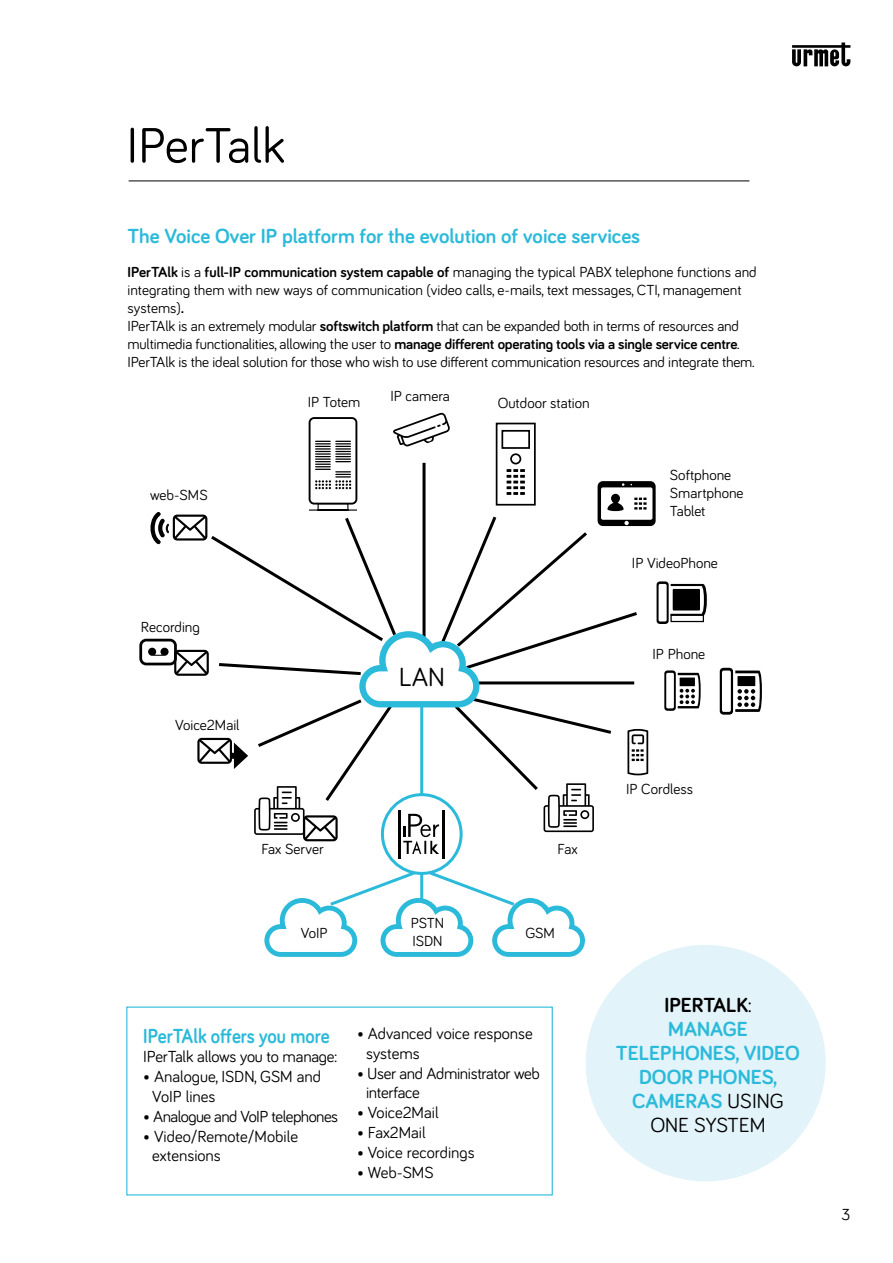
<style>
.page{position:relative;width:893px;height:1263px;background:#fff}
.page>*{position:absolute;margin:0;border:0;box-sizing:border-box;transform-origin:0 0}
.t1{font:51px "Bariol";color:#000}
.t2{font:27px "Bariol";color:#000}
.t3{font:700 21px/24px "Bariol";color:#2bbada;text-align:center}
.t4{font:700 21px "Bariol";color:#2bbada;scale:.9 1}
.t5{font:16.5px/19.8px "Bariol";color:#000}
.t6{font:16.5px/19.8px "Bariol";letter-spacing:-.02em;color:#000}
.t7{font:16.5px "Bariol";letter-spacing:-.03em;color:#000}
.t8{font:15px/18px "Bariol";color:#000}
.s1{font-weight:700}
.s2{color:#000}
.s3{font-weight:400;color:#000}
</style>
<div class="page">
<svg style="left:792px;top:43px;width:58px;height:23px"></svg>
<hr style="left:129px;top:181px;width:620px;height:1px;background:#000">
<div style="left:586px;top:945px;width:240px;height:236px;background:#e2f3f9;border-radius:50%"></div>
<svg style="left:264px;top:869px;width:321px;height:88px"></svg>
<hr style="left:420px;top:873px;width:3px;height:26px;background:#2bbada">
<div style="left:139px;top:639px;width:38px;height:26px;border:3px solid #000;border-radius:6px"></div>
<svg style="left:719px;top:668px;width:43px;height:47px"></svg>
<hr style="left:398px;top:810px;width:2px;height:48px;background:#000">
<hr style="left:442px;top:810px;width:2px;height:48px;background:#000">
<svg style="left:148px;top:413px;width:559px;height:441px"></svg>
<div style="left:670px;top:614px;width:34px;height:8px;border:1px solid #000"></div>
<h1 class="t1" style="left:126px;top:111px;width:160px">IPerTalk</h1>
<h3 class="t3" style="left:128px;top:224px;width:514px">The Voice Over IP platform for the evolution of voice services</h3>
<p class="t8" style="left:128px;top:262px;width:631px"><span class="s1">IPerTAlk</span> is a <span class="s1">full-IP communication system capable of</span> managing the typical PABX telephone functions and integrating them with new ways of communication (video calls, e-mails, text messages, CTI, management systems)<span class="s1">.<br></span>IPerTAlk is an extremely modular <span class="s1">softswitch platform</span> that can be expanded both in terms of resources and multimedia functionalities, allowing the user to <span class="s1">manage different operating tools via a single service centre</span>.<br>IPerTAlk is the ideal solution for those who wish to use different communication resources and integrate them.</p>
<p class="t8" style="left:150px;top:485px;width:59px">web-SMS</p>
<p class="t8" style="left:390px;top:386px;width:61px">IP camera</p>
<p class="t8" style="left:308px;top:393px;width:54px">IP Totem</p>
<p class="t8" style="left:498px;top:393px;width:94px">Outdoor station</p>
<p class="t8" style="left:141px;top:617px;width:61px">Recording</p>
<p class="t8" style="left:175px;top:715px;width:66px">Voice2Mail</p>
<h2 class="t2" style="left:399px;top:658px;width:48px">LAN</h2>
<p class="t8" style="left:261px;top:840px;width:64px">Fax Server</p>
<p class="t8" style="left:558px;top:839px;width:22px">Fax</p>
<p class="t8" style="left:301px;top:923px;width:28px">VoIP</p>
<p class="t8" style="left:411px;top:913px;width:35px">PSTN<br>ISDN</p>
<p class="t8" style="left:525px;top:923px;width:31px">GSM</p>
<h3 class="t4" style="left:143px;top:1021px;width:208px">IPerTAlk offers you more</h3>
<p class="t5" style="left:143px;top:1046px;width:195px">IPerTalk allows you to manage:</p>
<p class="t5" style="left:152px;top:1066px;width:170px;text-indent:-9px">• Analogue, ISDN, GSM and<br>VoIP lines</p>
<p class="t7" style="left:143px;top:1105px;width:196px">• Analogue and VoIP telephones</p>
<p class="t5" style="left:152px;top:1125px;width:147px;text-indent:-9px">• Video/Remote/Mobile extensions</p>
<p class="t5" style="left:366px;top:1023px;width:168px;text-indent:-9px">• Advanced voice response systems</p>
<p class="t6" style="left:366px;top:1062px;width:175px;text-indent:-9px">• User and Administrator web interface</p>
<p class="t5" style="left:357px;top:1102px;width:83px">• Voice2Mail</p>
<p class="t5" style="left:357px;top:1122px;width:70px">• Fax2Mail</p>
<p class="t5" style="left:357px;top:1141px;width:119px">• Voice recordings</p>
<p class="t5" style="left:357px;top:1161px;width:78px">• Web-SMS</p>
<p class="t8" style="left:670px;top:466px;width:75px">Softphone<br>Smartphone<br>Tablet</p>
<p class="t8" style="left:632px;top:553px;width:87px">IP VideoPhone</p>
<p class="t8" style="left:652px;top:644px;width:54px">IP Phone</p>
<p class="t8" style="left:626px;top:779px;width:69px">IP Cordless</p>
<h3 class="t3" style="left:616px;top:992px;width:186px"><span class="s2">IPERTALK</span><span class="s3">:<br></span>MANAGE<br>TELEPHONES, VIDEO<br>DOOR PHONES,<br>CAMERAS <span class="s3">USING<br>ONE SYSTEM</span></h3>
<p class="t5" style="left:841px;top:1204px;width:10px">3</p>
</div>
